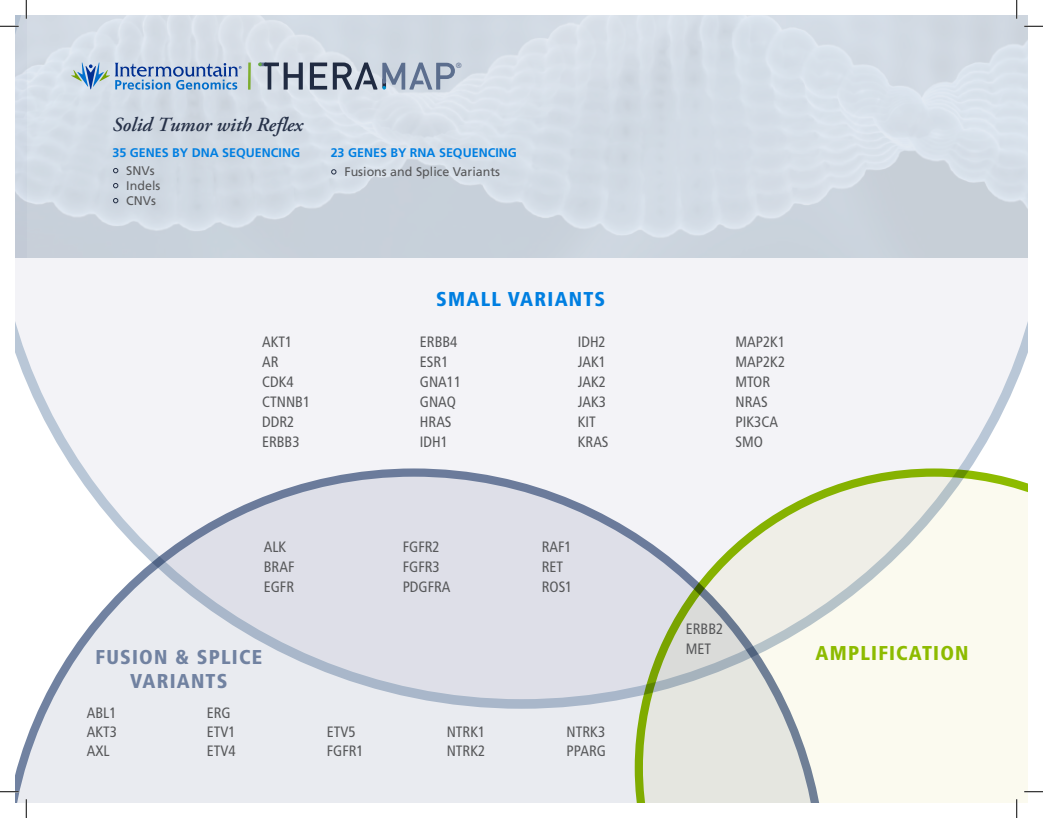
<style>
.page{position:relative;width:1043px;height:818px;background:#fff}
.page>*{position:absolute;margin:0;border:0;box-sizing:border-box;transform-origin:0 0}
.t1{font:900 condensed 20px/24px "Frutiger LT Std";letter-spacing:.06em;color:#7182a1;text-align:center}
.t2{font:italic 600 20px "Adobe Garamond Pro";color:#263148}
.t3{font:900 condensed 20px "Frutiger LT Std";letter-spacing:.06em;color:#007fe1}
.t4{font:900 condensed 20px "Frutiger LT Std";letter-spacing:.06em;color:#8dbb00}
.t5{font:condensed 15px "Frutiger LT Std";color:#57585a}
.t6{font:700 12.5px "Frutiger LT Std";color:#007fe1}
.t7{font:12.5px "Frutiger LT Std";color:#57585a}
.t8{font:condensed 7.5px "Frutiger LT Std";color:#7182a1}
.s1{color:#263148}
</style>
<div class="page">
<div style="left:15px;top:257px;width:1013px;height:211px;background:#f3f3f7"></div>
<img style="left:15px;top:15px;width:1013px;height:242px">
<svg style="left:310px;top:63px;width:17px;height:26px"></svg>
<svg style="left:258px;top:62px;width:45px;height:27px"></svg>
<svg style="left:333px;top:62px;width:122px;height:27px;background:#9ba6b6"></svg>
<svg style="left:71px;top:62px;width:170px;height:28px;background:#9eb7d4"></svg>
<hr style="left:248px;top:62px;width:3px;height:28px;background:#9c3">
<svg style="left:826px;top:468px;width:202px;height:334px"></svg>
<svg style="left:15px;top:468px;width:811px;height:334px"></svg>
<svg style="left:0;top:25px;width:19px;height:2px"></svg>
<svg style="left:1024px;top:25px;width:18px;height:2px"></svg>
<svg style="left:0;top:790px;width:19px;height:2px"></svg>
<svg style="left:1024px;top:790px;width:18px;height:2px"></svg>
<svg style="left:25px;top:0;width:2px;height:19px"></svg>
<svg style="left:25px;top:799px;width:2px;height:19px"></svg>
<svg style="left:1015px;top:0;width:2px;height:19px"></svg>
<svg style="left:1015px;top:799px;width:2px;height:19px"></svg>
<p class="t2" style="left:112px;top:113px;width:192px">Solid Tumor with Reflex</p>
<p class="t6" style="left:112px;top:146px;width:189px">35 GENES BY DNA SEQUENCING</p>
<p class="t7" style="left:112px;top:163px;width:44px"><span class="s1">•</span> SNVs</p>
<p class="t7" style="left:112px;top:178px;width:49px"><span class="s1">•</span> Indels</p>
<p class="t7" style="left:112px;top:193px;width:45px"><span class="s1">•</span> CNVs</p>
<p class="t8" style="left:456px;top:61px;width:8px">®</p>
<p class="t6" style="left:331px;top:146px;width:188px">23 GENES BY RNA SEQUENCING</p>
<p class="t7" style="left:331px;top:164px;width:171px"><span class="s1">•</span> Fusions and Splice Variants</p>
<p class="t5" style="left:262px;top:333px;width:32px">AKT1</p>
<p class="t5" style="left:262px;top:353px;width:18px">AR</p>
<p class="t5" style="left:262px;top:373px;width:33px">CDK4</p>
<p class="t5" style="left:262px;top:393px;width:50px">CTNNB1</p>
<p class="t5" style="left:262px;top:413px;width:34px">DDR2</p>
<p class="t5" style="left:262px;top:433px;width:39px">ERBB3</p>
<p class="t3" style="left:436px;top:286px;width:170px">SMALL VARIANTS</p>
<p class="t5" style="left:420px;top:333px;width:39px">ERBB4</p>
<p class="t5" style="left:420px;top:353px;width:30px">ESR1</p>
<p class="t5" style="left:420px;top:373px;width:43px">GNA11</p>
<p class="t5" style="left:420px;top:393px;width:37px">GNAQ</p>
<p class="t5" style="left:420px;top:412px;width:33px">HRAS</p>
<p class="t5" style="left:420px;top:432px;width:30px">IDH1</p>
<p class="t5" style="left:578px;top:332px;width:30px">IDH2</p>
<p class="t5" style="left:578px;top:352px;width:30px">JAK1</p>
<p class="t5" style="left:578px;top:372px;width:30px">JAK2</p>
<p class="t5" style="left:578px;top:392px;width:30px">JAK3</p>
<p class="t5" style="left:578px;top:412px;width:20px">KIT</p>
<p class="t5" style="left:578px;top:432px;width:32px">KRAS</p>
<p class="t5" style="left:264px;top:538px;width:24px">ALK</p>
<p class="t5" style="left:264px;top:558px;width:32px">BRAF</p>
<p class="t5" style="left:264px;top:578px;width:32px">EGFR</p>
<p class="t5" style="left:403px;top:538px;width:38px">FGFR2</p>
<p class="t5" style="left:403px;top:558px;width:38px">FGFR3</p>
<p class="t5" style="left:403px;top:578px;width:49px">PDGFRA</p>
<p class="t5" style="left:541px;top:538px;width:31px">RAF1</p>
<p class="t5" style="left:541px;top:558px;width:23px">RET</p>
<p class="t5" style="left:541px;top:578px;width:32px">ROS1</p>
<p class="t5" style="left:735px;top:332px;width:51px">MAP2K1</p>
<p class="t5" style="left:735px;top:352px;width:51px">MAP2K2</p>
<p class="t5" style="left:735px;top:372px;width:36px">MTOR</p>
<p class="t5" style="left:735px;top:392px;width:34px">NRAS</p>
<p class="t5" style="left:735px;top:412px;width:44px">PIK3CA</p>
<p class="t5" style="left:735px;top:432px;width:29px">SMO</p>
<p class="t5" style="left:686px;top:620px;width:39px">ERBB2</p>
<p class="t5" style="left:686px;top:640px;width:27px">MET</p>
<p class="t1" style="left:96px;top:645px;width:168px">FUSION &amp; SPLICE<br>VARIANTS</p>
<p class="t4" style="left:815px;top:641px;width:154px">AMPLIFICATION</p>
<p class="t5" style="left:87px;top:704px;width:31px">ABL1</p>
<p class="t5" style="left:87px;top:722px;width:32px">AKT3</p>
<p class="t5" style="left:87px;top:741px;width:24px">AXL</p>
<p class="t5" style="left:207px;top:704px;width:25px">ERG</p>
<p class="t5" style="left:207px;top:722px;width:30px">ETV1</p>
<p class="t5" style="left:207px;top:741px;width:30px">ETV4</p>
<p class="t5" style="left:327px;top:722px;width:30px">ETV5</p>
<p class="t5" style="left:327px;top:741px;width:38px">FGFR1</p>
<p class="t5" style="left:447px;top:722px;width:40px">NTRK1</p>
<p class="t5" style="left:447px;top:741px;width:40px">NTRK2</p>
<p class="t5" style="left:566px;top:722px;width:40px">NTRK3</p>
<p class="t5" style="left:566px;top:741px;width:41px">PPARG</p>
</div>
